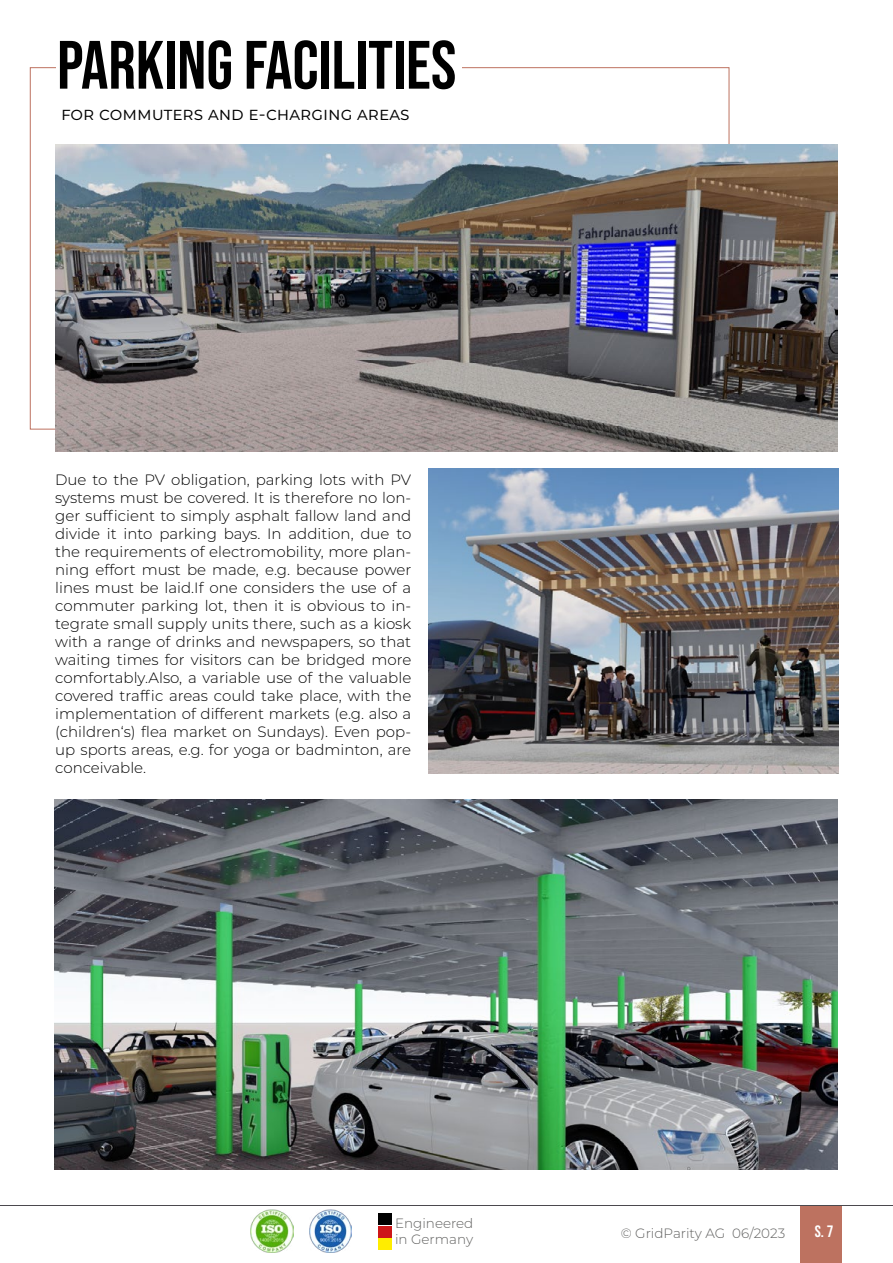
<style>
.page{position:relative;width:893px;height:1263px;background:#fff}
.page>*{position:absolute;margin:0;border:0;box-sizing:border-box;transform-origin:0 0}
.t1{font:68.25px "Bebas Neue";color:#000}
.t2{font:18px "Montserrat";color:#000}
.t3{font:16.5px "Bebas Neue";color:#fff}
.t4{font:300 15px/18px "Montserrat";color:#000;text-align:justify}
.t5{font:300 13.5px/16.2px "Montserrat";color:#616160}
</style>
<div class="page">
<div style="left:800px;top:1206px;width:41px;height:57px;background:#bd7260"></div>
<hr style="left:0;top:1205px;width:893px;height:1px;background:#4b494e">
<div style="left:378px;top:1213px;width:14px;height:11px;background:#000"></div>
<div style="left:378px;top:1226px;width:14px;height:11px;background:#cd1719"></div>
<div style="left:378px;top:1238px;width:14px;height:12px;background:#ffed00"></div>
<img style="left:309px;top:1210px;width:43px;height:43px">
<img style="left:251px;top:1210px;width:43px;height:43px">
<img style="left:54px;top:799px;width:784px;height:370px">
<img style="left:428px;top:468px;width:411px;height:305px">
<img style="left:55px;top:144px;width:783px;height:307px">
<h1 class="t1" style="left:57px;top:26px;width:401px">PARKING FACILITIES</h1>
<p class="t2" style="left:61px;top:102px;width:350px">for commuters and e-charging areas</p>
<p class="t4" style="left:55px;top:471px;width:358px">Due to the PV obligation, parking lots with PV systems must be covered. It is therefore no lon&shy;ger sufficient to simply asphalt fallow land and divide it into parking bays. In addition, due to the requirements of electromobility, more plan&shy;ning effort must be made, e.g. because power lines must be laid.If one considers the use of a commuter parking lot, then it is obvious to in&shy;tegrate small supply units there, such as a kiosk with a range of drinks and newspapers, so that waiting times for visitors can be bridged more comfortably.Also, a variable use of the valuable covered traffic areas could take place, with the implementation of different markets (e.g. also a (children‘s) flea market on Sundays). Even pop&shy;up sports areas, e.g. for yoga or badminton, are conceivable.</p>
<p class="t5" style="left:395px;top:1215px;width:80px">Engineered in Germany</p>
<p class="t5" style="left:621px;top:1225px;width:166px">© GridParity AG 06/2023</p>
<p class="t3" style="left:815px;top:1222px;width:20px">S. 7</p>
</div>
